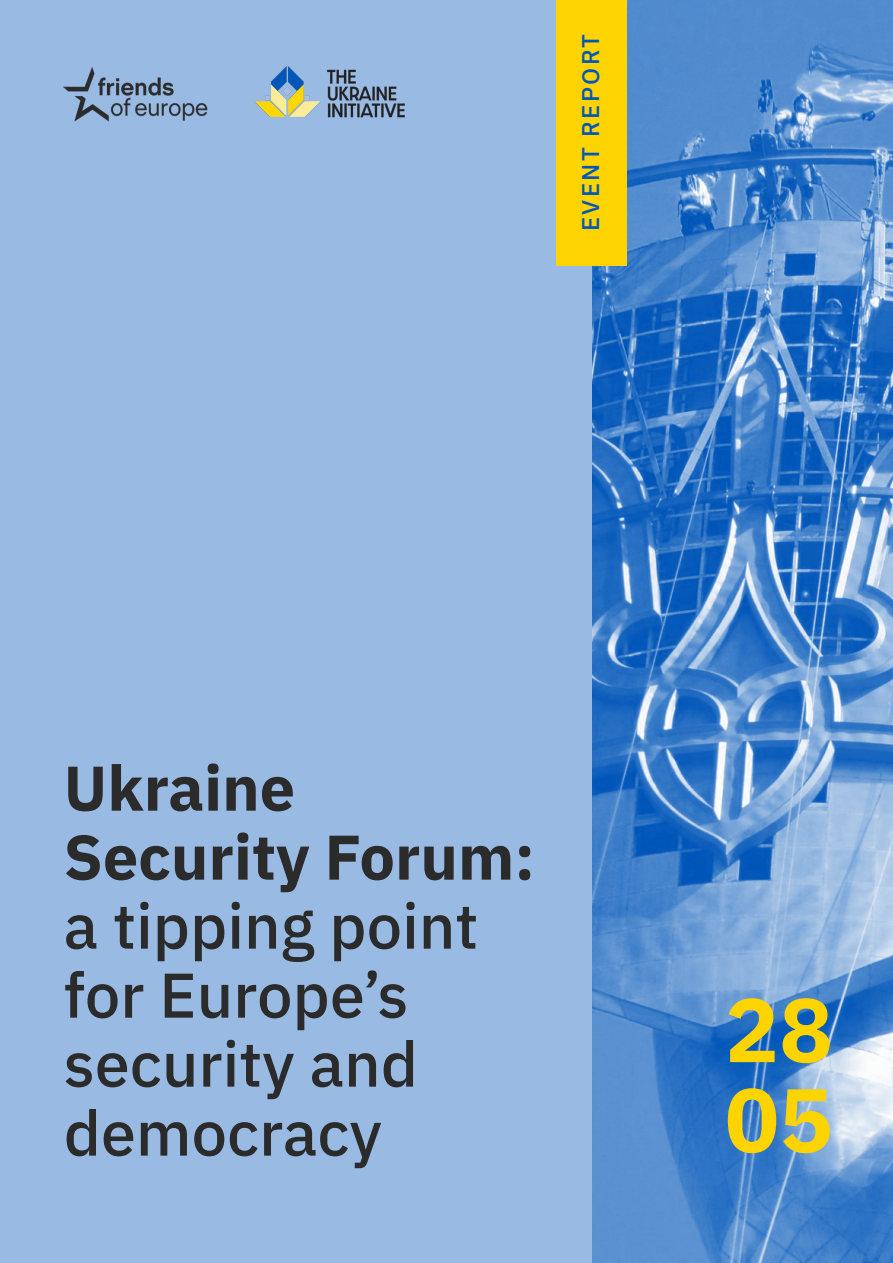
<style>
.page{position:relative;width:893px;height:1263px;background:#fff}
.page>*{position:absolute;margin:0;border:0;box-sizing:border-box;transform-origin:0 0}
.t1{font:700 90px/90px "IBM Plex Sans";color:#fdd300}
.t2{font:500 63px/69px "IBM Plex Sans";color:#2b2b2b}
.t3{font:700 63px/69px "IBM Plex Sans";color:#2b2b2b}
.t4{font:500 24px "IBM Plex Sans";letter-spacing:.1em;color:#0056b9}
</style>
<div class="page">
<img style="left:591px;top:0;width:302px;height:1263px">
<div style="left:0;top:0;width:591px;height:1263px;background:#99bbe3"></div>
<div style="left:556px;top:0;width:70px;height:266px;background:#fdd300"></div>
<img style="left:63px;top:67px;width:145px;height:54px">
<img style="left:254px;top:66px;width:151px;height:52px">
<p class="t4" style="left:572px;top:231px;width:199px;rotate:-90deg">EVENT REPORT</p>
<p class="t3" style="left:64px;top:749px;width:473px">Ukraine<br>Security Forum:</p>
<p class="t2" style="left:64px;top:887px;width:416px">a tipping point for Europe’s security and democracy</p>
<h1 class="t1" style="left:725px;top:978px;width:109px">28<br>05</h1>
</div>
